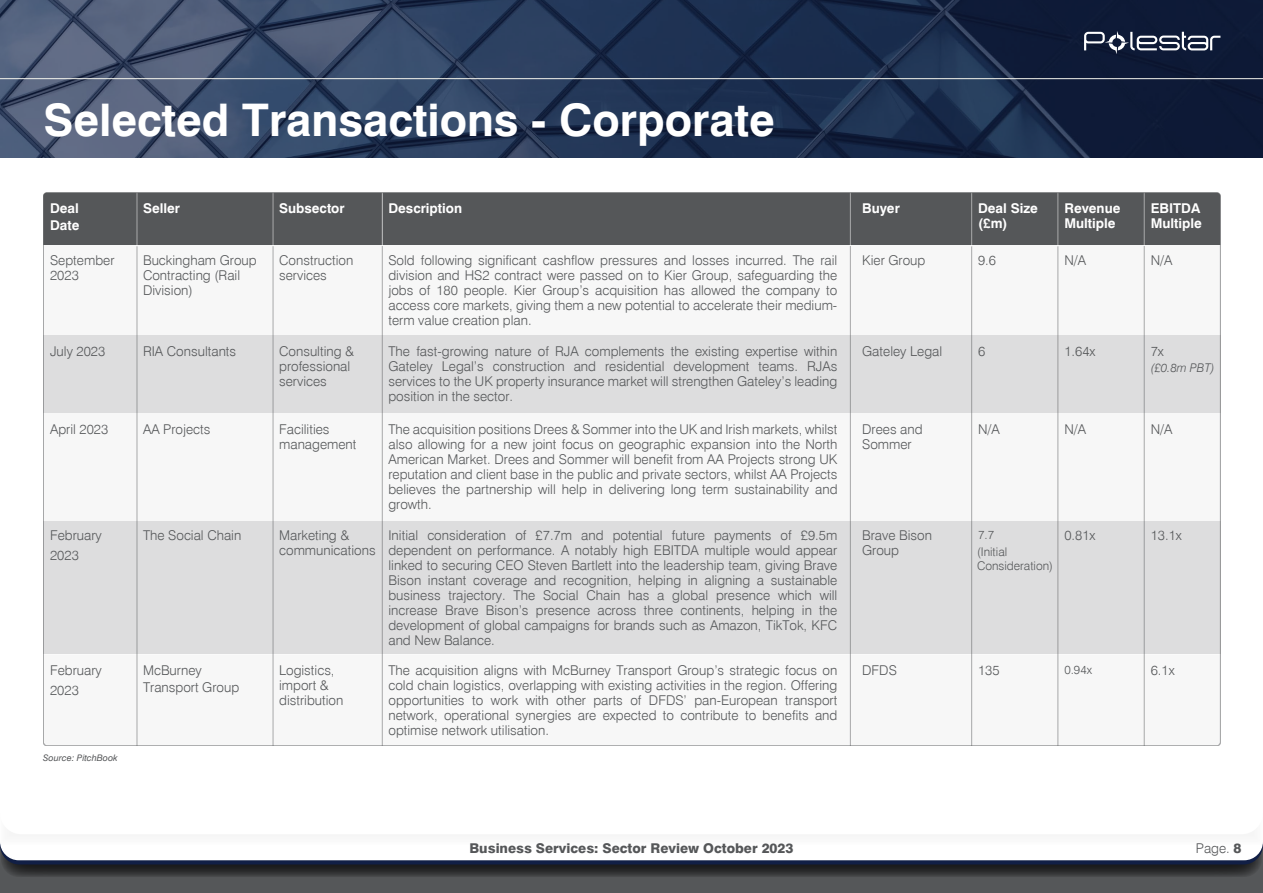
<style>
.page{position:relative;width:1263px;height:893px;background:#fff}
.page>*{position:absolute;margin:0;border:0;box-sizing:border-box;transform-origin:0 0}
.t1{font:700 45px "Swiss 721 BT";color:#fff}
.t2{font:300 13.5px/15px "Swiss 721 BT";color:#555759}
.t3{font:700 13.5px/15px "Swiss 721 BT";color:#fff}
.t4{font:800 13.5px "Swiss 721 BT";color:#555759}
.t5{font:300 12px/16.6px "Swiss 721 BT";color:#555759}
.t6{font:italic 300 12px "Swiss 721 BT";color:#555759}
.t7{font:italic 9px "Swiss 721 BT";color:#555759}
.s1{font-weight:800}
</style>
<div class="page">
<div style="left:0;top:816px;width:1263px;height:77px;background:#555759"></div>
<svg style="left:1px;top:866px;width:1261px;height:11px;background:#2e2f31"></svg>
<svg style="left:0;top:861px;width:1263px;height:5px;background:#141e39"></svg>
<svg style="left:0;top:845px;width:1263px;height:16px;background:#f2f3f5"></svg>
<div style="left:0;top:813px;width:1263px;height:32px;background:#fff"></div>
<hr style="left:1262px;top:813px;width:1px;height:32px;background:#555759">
<svg style="left:1262px;top:157px;width:1px;height:677px"></svg>
<svg style="left:0;top:0;width:1263px;height:157px;background:#283957"></svg>
<svg style="left:1084px;top:31px;width:136px;height:23px"></svg>
<hr style="left:0;top:78px;width:1263px;height:1px;background:#f4f4ec">
<svg style="left:43px;top:654px;width:1177px;height:92px"></svg>
<div style="left:45px;top:520px;width:1173px;height:134px;background:#ddddde"></div>
<svg style="left:45px;top:412px;width:1173px;height:108px"></svg>
<svg style="left:136px;top:246px;width:1009px;height:89px"></svg>
<div style="left:45px;top:335px;width:1173px;height:77px;background:#ddddde"></div>
<div style="left:43px;top:193px;width:1177px;height:52px;background:#555759"></div>
<hr style="left:850px;top:247px;width:1px;height:499px;background:#555759">
<hr style="left:1144px;top:247px;width:1px;height:499px;background:#555759">
<hr style="left:273px;top:247px;width:1px;height:499px;background:#555759">
<hr style="left:273px;top:193px;width:1px;height:53px;background:#fff">
<hr style="left:137px;top:247px;width:1px;height:499px;background:#555759">
<hr style="left:137px;top:193px;width:1px;height:53px;background:#fff">
<hr style="left:382px;top:193px;width:1px;height:53px;background:#fff">
<hr style="left:382px;top:247px;width:1px;height:499px;background:#555759">
<hr style="left:850px;top:193px;width:1px;height:52px;background:#fff">
<hr style="left:971px;top:247px;width:1px;height:499px;background:#555759">
<hr style="left:971px;top:193px;width:1px;height:53px;background:#fff">
<hr style="left:1058px;top:247px;width:1px;height:499px;background:#555759">
<hr style="left:1058px;top:193px;width:1px;height:53px;background:#fff">
<hr style="left:1144px;top:193px;width:1px;height:52px;background:#fff">
<h1 class="t1" style="left:43px;top:92px;width:733px">Selected Transactions - Corporate</h1>
<p class="t3" style="left:143px;top:201px;width:39px">Seller</p>
<p class="t3" style="left:279px;top:201px;width:67px">Subsector</p>
<p class="t3" style="left:862px;top:201px;width:39px">Buyer</p>
<p class="t3" style="left:978px;top:201px;width:61px">Deal Size (£m)</p>
<p class="t3" style="left:1151px;top:201px;width:53px">EBITDA<br>Multiple</p>
<p class="t3" style="left:50px;top:200px;width:31px;line-height:16.5px">Deal<br>Date</p>
<p class="t3" style="left:388px;top:201px;width:75px">Description</p>
<p class="t3" style="left:1064px;top:201px;width:57px">Revenue<br>Multiple</p>
<p class="t2" style="left:50px;top:253px;width:66px">September</p>
<p class="t2" style="left:978px;top:253px;width:19px">9.6</p>
<p class="t2" style="left:1151px;top:253px;width:23px">N/A</p>
<p class="t2" style="left:50px;top:268px;width:30px">2023</p>
<p class="t2" style="left:143px;top:253px;width:115px">Buckingham Group</p>
<p class="t2" style="left:862px;top:253px;width:65px">Kier Group</p>
<p class="t2" style="left:143px;top:268px;width:99px">Contracting (Rail<br>Division)</p>
<p class="t2" style="left:279px;top:253px;width:76px">Construction services</p>
<p class="t2" style="left:388px;top:253px;width:450px;text-align:justify">Sold following significant cashflow pressures and losses incurred. The rail division and HS2 contract were passed on to Kier Group, safeguarding the jobs of 180 people. Kier Group’s acquisition has allowed the company to access core markets, giving them a new potential to accelerate their medium&shy;term value creation plan.</p>
<p class="t2" style="left:1064px;top:253px;width:23px">N/A</p>
<p class="t2" style="left:143px;top:344px;width:95px">RIA Consultants</p>
<p class="t2" style="left:279px;top:344px;width:76px">Consulting &amp;</p>
<p class="t2" style="left:862px;top:344px;width:81px">Gateley Legal</p>
<p class="t2" style="left:279px;top:359px;width:73px">professional services</p>
<p class="t2" style="left:50px;top:344px;width:57px">July 2023</p>
<p class="t2" style="left:388px;top:344px;width:450px;text-align:justify">The fast-growing nature of RJA complements the existing expertise within Gateley Legal’s construction and residential development teams. RJAs services to the UK property insurance market will strengthen Gateley’s leading position in the sector.</p>
<p class="t2" style="left:1064px;top:344px;width:33px">1.64x</p>
<p class="t2" style="left:978px;top:344px;width:9px">6</p>
<p class="t2" style="left:1151px;top:344px;width:15px">7x</p>
<p class="t6" style="left:1151px;top:360px;width:66px">(£0.8m PBT)</p>
<p class="t2" style="left:1064px;top:422px;width:23px">N/A</p>
<p class="t2" style="left:50px;top:422px;width:60px">April 2023</p>
<p class="t2" style="left:388px;top:422px;width:451px">The acquisition positions Drees &amp; Sommer into the UK and Irish markets, whilst</p>
<p class="t2" style="left:978px;top:422px;width:23px">N/A</p>
<p class="t2" style="left:1151px;top:422px;width:23px">N/A</p>
<p class="t2" style="left:388px;top:437px;width:451px;text-align:justify">also allowing for a new joint focus on geographic expansion into the North American Market. Drees and Sommer will benefit from AA Projects strong UK reputation and client base in the public and private sectors, whilst AA Projects believes the partnership will help in delivering long term sustainability and growth.</p>
<p class="t2" style="left:143px;top:422px;width:69px">AA Projects</p>
<p class="t2" style="left:279px;top:422px;width:79px">Facilities management</p>
<p class="t2" style="left:862px;top:422px;width:62px">Drees and<br>Sommer</p>
<p class="t2" style="left:143px;top:528px;width:100px">The Social Chain</p>
<p class="t2" style="left:279px;top:528px;width:98px">Marketing &amp; communications</p>
<p class="t5" style="left:977px;top:526px;width:32px">7.7 (Initial</p>
<p class="t5" style="left:977px;top:557px;width:78px">Consideration)</p>
<p class="t2" style="left:388px;top:528px;width:450px;text-align:justify">Initial consideration of £7.7m and potential future payments of £9.5m dependent on performance. A notably high EBITDA multiple would appear linked to securing CEO Steven Bartlett into the leadership team, giving Brave Bison instant coverage and recognition, helping in aligning a sustainable business trajectory. The Social Chain has a global presence which will increase Brave Bison’s presence across three continents, helping in the development of global campaigns for brands such as Amazon, TikTok, KFC and New Balance.</p>
<p class="t2" style="left:1064px;top:528px;width:33px">0.81x</p>
<p class="t2" style="left:50px;top:528px;width:53px">February</p>
<p class="t2" style="left:1151px;top:528px;width:33px">13.1x</p>
<p class="t2" style="left:50px;top:547px;width:30px">2023</p>
<p class="t2" style="left:862px;top:528px;width:71px">Brave Bison<br>Group</p>
<p class="t2" style="left:143px;top:663px;width:60px">McBurney</p>
<p class="t2" style="left:862px;top:663px;width:36px">DFDS</p>
<p class="t2" style="left:143px;top:679px;width:98px">Transport Group</p>
<p class="t2" style="left:388px;top:663px;width:450px;text-align:justify">The acquisition aligns with McBurney Transport Group’s strategic focus on cold chain logistics, overlapping with existing activities in the region. Offering opportunities to work with other parts of DFDS’ pan-European transport network, operational synergies are expected to contribute to benefits and optimise network utilisation.</p>
<p class="t5" style="left:1064px;top:661px;width:29px">0.94x</p>
<p class="t2" style="left:50px;top:663px;width:53px">February</p>
<p class="t2" style="left:978px;top:663px;width:23px">135</p>
<p class="t2" style="left:1151px;top:663px;width:25px">6.1x</p>
<p class="t2" style="left:50px;top:683px;width:30px">2023</p>
<p class="t2" style="left:279px;top:663px;width:66px">Logistics, import &amp; distribution</p>
<p class="t7" style="left:43px;top:752px;width:76px">Source: PitchBook</p>
<p class="t4" style="left:469px;top:840px;width:326px">Business Services: Sector Review October 2023</p>
<p class="t2" style="left:1196px;top:841px;width:47px">Page. <span class="s1">8</span></p>
</div>
